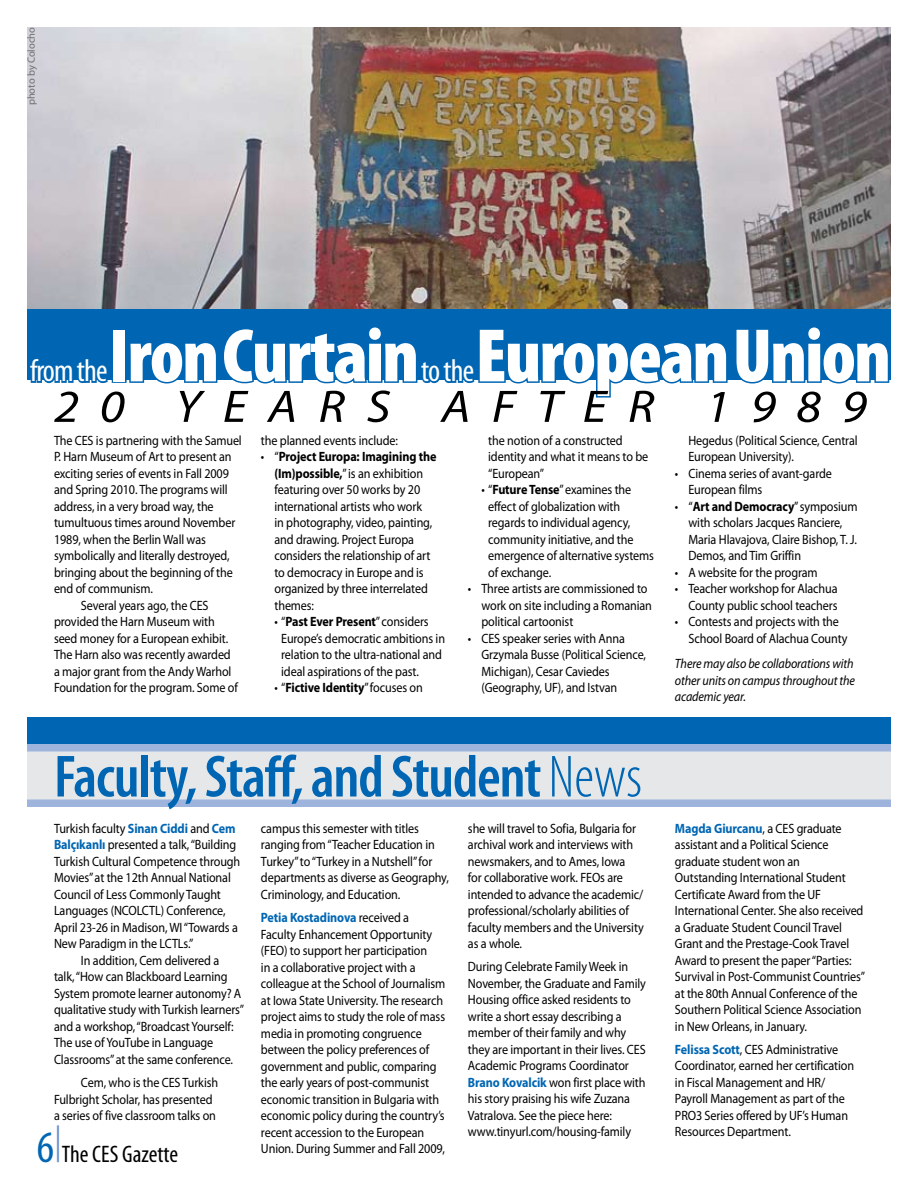
<style>
.page{position:relative;width:918px;height:1188px;background:#fff}
.page>*{position:absolute;margin:0;border:0;box-sizing:border-box;transform-origin:0 0}
.t1{font:900 condensed 76.5px "Myriad Pro";letter-spacing:-.025em;color:#fff}
.t2{font:600 condensed 60px "Myriad Pro";letter-spacing:-.02em;color:#0066b3}
.t3{font:italic 45.9px "Myriad Pro";letter-spacing:.405em;color:#000;scale:1.11 1}
.t4{font:condensed 31.5px "Myriad Pro";letter-spacing:-.025em;color:#fff}
.t5{font:condensed 24px "Myriad Pro";color:#000}
.t6{font:13.5px/16.5px "Myriad Pro";letter-spacing:-.01em;color:#000;scale:.9 1}
.t7{font:italic 13.5px/16.5px "Myriad Pro";letter-spacing:-.01em;color:#000;text-align:justify;scale:.9 1}
.t8{font:700 13.5px "Myriad Pro";letter-spacing:-.01em;color:#000;scale:.9 1}
.t9{font:10.5px "Myriad Pro";color:#6d6f71}
.s1{font-weight:700}
.s2{font-weight:400}
.s3{font-weight:300}
.s4{font-weight:700;color:#0066b3}
.s5{font-size:45px;color:#0066b3}
</style>
<div class="page">
<img style="left:27px;top:27px;width:864px;height:282px">
<div style="left:27px;top:750px;width:864px;height:54px;background:#e6e7e8"></div>
<div style="left:27px;top:744px;width:864px;height:8px;background:#9eb4dd"></div>
<div style="left:27px;top:717px;width:864px;height:27px;background:#0066b3"></div>
<div style="left:27px;top:309px;width:864px;height:71px;background:#0066b3"></div>
<div style="left:27px;top:800px;width:864px;height:7px;background:#9eb4dd"></div>
<svg style="left:30px;top:380px;width:78px;height:4px"></svg>
<svg style="left:129px;top:380px;width:761px;height:18px"></svg>
<hr style="left:57px;top:1125px;width:2px;height:37px;background:#809fd3">
<p class="t9" style="left:26px;top:105px;width:80px;rotate:-90deg">photo by Colocho</p>
<h1 class="t1" style="left:109px;top:307px;width:312px">Iron Curtain</h1>
<h1 class="t1" style="left:475px;top:307px;width:417px">European Union</h1>
<h3 class="t4" style="left:30px;top:352px;width:79px">fromthe</h3>
<h3 class="t4" style="left:421px;top:352px;width:54px">to the</h3>
<h3 class="t3" style="left:54px;top:382px;width:185px">20 Yea</h3>
<h3 class="t3" style="left:319px;top:382px;width:495px">rs afte r 1989</h3>
<p class="t6" style="left:54px;top:432px;width:210px">The CES is partnering with the Samuel</p>
<p class="t6" style="left:54px;top:449px;width:199px">P. Harn Museum of Art to present an</p>
<p class="t6" style="left:54px;top:465px;width:196px">exciting series of events in Fall 2009</p>
<p class="t6" style="left:54px;top:482px;width:195px">and Spring 2010. The programs will</p>
<p class="t6" style="left:54px;top:498px;width:179px">address, in a very broad way, the</p>
<p class="t6" style="left:54px;top:515px;width:203px">tumultuous times around November</p>
<p class="t6" style="left:54px;top:531px;width:170px">1989, when the Berlin Wall was</p>
<p class="t6" style="left:54px;top:548px;width:197px">symbolically and literally destroyed,</p>
<p class="t6" style="left:54px;top:564px;width:200px">bringing about the beginning of the</p>
<p class="t6" style="left:54px;top:581px;width:112px">end of communism.</p>
<p class="t6" style="left:81px;top:597px;width:143px">Several years ago, the CES</p>
<p class="t6" style="left:54px;top:614px;width:180px">provided the Harn Museum with</p>
<p class="t6" style="left:54px;top:630px;width:195px">seed money for a European exhibit.</p>
<p class="t6" style="left:54px;top:647px;width:198px">The Harn also was recently awarded</p>
<p class="t6" style="left:54px;top:663px;width:199px">a major grant from the Andy Warhol</p>
<p class="t6" style="left:54px;top:680px;width:206px">Foundation for the program. Some of</p>
<p class="t6" style="left:261px;top:432px;width:154px">the planned events include:</p>
<p class="t6" style="left:274px;top:449px;width:181px;text-indent:-13px">• “<span class="s1">Project Europa: Imagining the (Im)possible,</span>” is an exhibition featuring over 50 works by 20 international artists who work<br>in photography, video, painting, and drawing. Project Europa considers the relationship of art to democracy in Europe and is organized by three interrelated themes:</p>
<p class="t6" style="left:281px;top:614px;width:184px;text-indent:-7px">• “<span class="s1">Past Ever Present</span>” considers Europe’s democratic ambitions in relation to the ultra-national and ideal aspirations of the past.</p>
<p class="t8" style="left:274px;top:680px;width:166px"><span class="s2">• “</span>Fictive Identity<span class="s2">” focuses on</span></p>
<p class="t6" style="left:488px;top:432px;width:179px">the notion of a constructed identity and what it means to be “European”</p>
<p class="t6" style="left:488px;top:482px;width:186px;text-indent:-7px">• “<span class="s1">Future Tense</span>” examines the effect of globalization with regards to individual agency, community initiative, and the emergence of alternative systems of exchange.</p>
<p class="t6" style="left:481px;top:581px;width:191px;text-indent:-13px">• Three artists are commissioned to work on site including a Romanian political cartoonist</p>
<p class="t6" style="left:481px;top:630px;width:184px;text-indent:-13px">• CES speaker series with Anna<br>Grzymala Busse (Political Science,<br>Michigan), Cesar Caviedes (Geography, UF), and Istvan</p>
<h2 class="t2" style="left:54px;top:740px;width:590px">Faculty, Staff, and Student <span class="s3">News</span></h2>
<p class="t6" style="left:54px;top:820px;width:203px">Turkish faculty <span class="s4">Sinan Ciddi</span> and <span class="s4">Cem</span></p>
<p class="t6" style="left:54px;top:837px;width:204px"><span class="s4">Balçıkanlı</span> presented a talk, “Building</p>
<p class="t6" style="left:54px;top:853px;width:209px">Turkish Cultural Competence through</p>
<p class="t6" style="left:54px;top:870px;width:198px">Movies” at the 12th Annual National</p>
<p class="t6" style="left:54px;top:886px;width:187px">Council of Less Commonly Taught</p>
<p class="t6" style="left:54px;top:903px;width:192px">Languages (NCOLCTL) Conference,</p>
<p class="t6" style="left:54px;top:919px;width:206px">April 23-26 in Madison, WI “Towards a</p>
<p class="t6" style="left:54px;top:936px;width:156px">New Paradigm in the LCTLs.”</p>
<p class="t6" style="left:81px;top:952px;width:155px">In addition, Cem delivered a</p>
<p class="t6" style="left:54px;top:969px;width:194px">talk, “How can Blackboard Learning</p>
<p class="t6" style="left:54px;top:985px;width:210px">System promote learner autonomy? A</p>
<p class="t6" style="left:54px;top:1002px;width:213px">qualitative study with Turkish learners”</p>
<p class="t6" style="left:54px;top:1018px;width:201px">and a workshop, “Broadcast Yourself:</p>
<p class="t6" style="left:54px;top:1035px;width:179px">The use of YouTube in Language</p>
<p class="t6" style="left:54px;top:1051px;width:200px">Classrooms” at the same conference.</p>
<p class="t6" style="left:54px;top:1075px;width:184px;text-indent:27px">Cem, who is the CES Turkish<br>Fulbright Scholar, has presented a series of five classroom talks on</p>
<p class="t6" style="left:468px;top:820px;width:197px">she will travel to Sofia, Bulgaria for archival work and interviews with newsmakers, and to Ames, Iowa<br>for collaborative work. FEOs are intended to advance the academic/ professional/scholarly abilities of faculty members and the University as a whole.</p>
<p class="t6" style="left:468px;top:959px;width:199px">During Celebrate Family Week in November, the Graduate and Family Housing office asked residents to write a short essay describing a member of their family and why they are important in their lives. CES Academic Programs Coordinator <span class="s4">Brano Kovalcik</span> won first place with his story praising his wife Zuzana Vatralova. See the piece here: www.tinyurl.com/housing-family</p>
<p class="t6" style="left:261px;top:820px;width:210px">campus this semester with titles ranging from “Teacher Education in Turkey” to “Turkey in a Nutshell” for departments as diverse as Geography, Criminology, and Education.</p>
<p class="t6" style="left:261px;top:910px;width:206px"><span class="s4">Petia Kostadinova</span> received a Faculty Enhancement Opportunity (FEO) to support her participation<br>in a collaborative project with a colleague at the School of Journalism at Iowa State University. The research project aims to study the role of mass media in promoting congruence between the policy preferences of government and public, comparing the early years of post-communist economic transition in Bulgaria with economic policy during the country’s recent accession to the European Union. During Summer and Fall 2009,</p>
<h3 class="t5" style="left:37px;top:1140px;width:143px"><span class="s5">6</span> The CES Gazette</h3>
<p class="t6" style="left:688px;top:432px;width:190px">Hegedus (Political Science, Central<br>European University).</p>
<p class="t6" style="left:688px;top:465px;width:161px;text-indent:-13px">• Cinema series of avant-garde<br>European films</p>
<p class="t6" style="left:688px;top:498px;width:189px;text-indent:-13px">• “<span class="s1">Art and Democracy</span>” symposium with scholars Jacques Ranciere,<br>Maria Hlavajova, Claire Bishop, T. J.<br>Demos, and Tim Griffin</p>
<p class="t6" style="left:675px;top:564px;width:160px">• A website for the program</p>
<p class="t6" style="left:675px;top:581px;width:182px;text-align:right">• Teacher workshop for Alachua<br>County public school teachers</p>
<p class="t6" style="left:688px;top:614px;width:178px;text-indent:-13px">• Contests and projects with the<br>School Board of Alachua County</p>
<p class="t7" style="left:675px;top:656px;width:202px">There may also be collaborations with other units on campus throughout the academic year.</p>
<p class="t6" style="left:675px;top:820px;width:213px"><span class="s4">Magda Giurcanu</span>, a CES graduate assistant and a Political Science graduate student won an Outstanding International Student Certificate Award from the UF International Center. She also received a Graduate Student Council Travel Grant and the Prestage-Cook Travel Award to present the paper “Parties:<br>Survival in Post-Communist Countries” at the 80th Annual Conference of the Southern Political Science Association in New Orleans, in January.</p>
<p class="t6" style="left:675px;top:1041px;width:201px"><span class="s4">Felissa Scott</span>, CES Administrative<br>Coordinator, earned her certification in Fiscal Management and HR/<br>Payroll Management as part of the<br>PRO3 Series offered by UF’s Human<br>Resources Department.</p>
</div>
